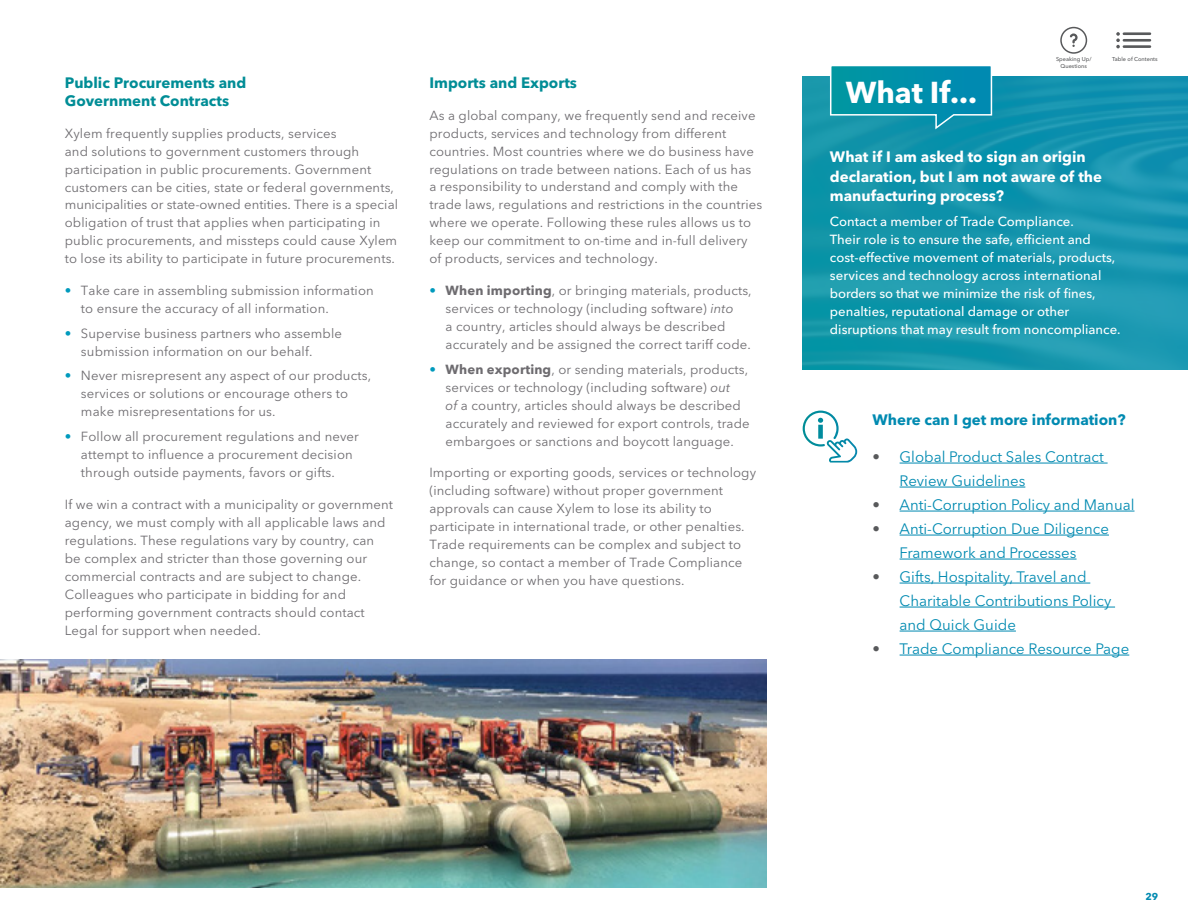
<style>
.page{position:relative;width:1188px;height:918px;background:#fff}
.page>*{position:absolute;margin:0;border:0;box-sizing:border-box;transform-origin:0 0}
.t1{font:700 30px "Avenir Next LT Pro";color:#fff}
.t2{font:15px/24px "Avenir Next LT Pro";color:#008ab1}
.t3{font:700 15px/19.5px "Avenir Next LT Pro";color:#fff}
.t4{font:700 15px/18px "Avenir Next LT Pro";color:#008d96}
.t5{font:700 15px "Avenir Next LT Pro";color:#008ab1}
.t6{font:13.2px/18px "Avenir Next LT Pro";letter-spacing:.01em;color:#6e6c70}
.t7{font:500 13.2px/18px "Avenir Next LT Pro";color:#fff}
.t8{font:700 9.9px "Avenir Next LT Pro";color:#008ab1}
.t9{font:500 5.7px/6.8px "Avenir Next LT Pro";color:#58595b;text-align:center}
.s1{color:#009abd}
.s2{font-weight:700;color:#009abd}
.s3{font-weight:700}
.s4{font-style:italic}
.s5{color:#58595b}
</style>
<div class="page">
<svg style="left:1070px;top:33px;width:8px;height:14px"></svg>
<div style="left:1060px;top:27px;width:27px;height:27px;border:2px solid #58595b;border-radius:50%"></div>
<hr style="left:1124px;top:32px;width:26px;height:3px;background:#58595b">
<hr style="left:1124px;top:39px;width:26px;height:3px;background:#58595b">
<hr style="left:1124px;top:45px;width:26px;height:3px;background:#58595b">
<svg style="left:1116px;top:32px;width:4px;height:16px"></svg>
<img style="left:0;top:660px;width:767px;height:228px">
<img style="left:803px;top:77px;width:385px;height:292px">
<svg style="left:829px;top:66px;width:164px;height:65px;background:#0f95ae"></svg>
<svg style="left:803px;top:411px;width:54px;height:52px"></svg>
<hr style="left:900px;top:463px;width:208px;height:1px;background:#008ab1">
<hr style="left:900px;top:487px;width:125px;height:1px;background:#008ab1">
<hr style="left:900px;top:511px;width:235px;height:1px;background:#008ab1">
<hr style="left:900px;top:535px;width:209px;height:1px;background:#008ab1">
<hr style="left:900px;top:559px;width:177px;height:1px;background:#008ab1">
<hr style="left:900px;top:583px;width:190px;height:1px;background:#008ab1">
<hr style="left:900px;top:607px;width:215px;height:1px;background:#008ab1">
<hr style="left:900px;top:631px;width:116px;height:1px;background:#008ab1">
<hr style="left:900px;top:655px;width:229px;height:1px;background:#008ab1">
<p class="t4" style="left:65px;top:74px;width:183px">Public Procurements and<br>Government Contracts</p>
<p class="t6" style="left:65px;top:124px;width:335px">Xylem frequently supplies products, services<br>and solutions to government customers through participation in public procurements. Government customers can be cities, state or federal governments, municipalities or state-owned entities. There is a special obligation of trust that applies when participating in public procurements, and missteps could cause Xylem to lose its ability to participate in future procurements.</p>
<p class="t6" style="left:81px;top:281px;width:294px;text-indent:-16px"><span class="s1">•</span> Take care in assembling submission information to ensure the accuracy of all information.</p>
<p class="t6" style="left:81px;top:324px;width:263px;text-indent:-16px"><span class="s1">•</span> Supervise business partners who assemble submission information on our behalf.</p>
<p class="t6" style="left:81px;top:367px;width:292px;text-indent:-16px"><span class="s1">•</span> Never misrepresent any aspect of our products, services or solutions or encourage others to make misrepresentations for us.</p>
<p class="t6" style="left:81px;top:428px;width:280px;text-indent:-16px"><span class="s1">•</span> Follow all procurement regulations and never attempt to influence a procurement decision through outside payments, favors or gifts.</p>
<p class="t6" style="left:65px;top:495px;width:330px">If we win a contract with a municipality or government agency, we must comply with all applicable laws and regulations. These regulations vary by country, can be complex and stricter than those governing our commercial contracts and are subject to change.<br>Colleagues who participate in bidding for and performing government contracts should contact Legal for support when needed.</p>
<p class="t4" style="left:429px;top:74px;width:149px">Imports and Exports</p>
<p class="t6" style="left:429px;top:106px;width:335px">As a global company, we frequently send and receive products, services and technology from different countries. Most countries where we do business have regulations on trade between nations. Each of us has<br>a responsibility to understand and comply with the trade laws, regulations and restrictions in the countries where we operate. Following these rules allows us to keep our commitment to on-time and in-full delivery of products, services and technology.</p>
<p class="t6" style="left:446px;top:281px;width:308px;text-indent:-16px"><span class="s2">•</span> <span class="s3">When importing</span>, or bringing materials, products, services or technology (including software) <span class="s4">into<br></span>a country, articles should always be described accurately and be assigned the correct tariff code.</p>
<p class="t6" style="left:446px;top:360px;width:306px;text-indent:-16px"><span class="s2">•</span> <span class="s3">When exporting</span>, or sending materials, products, services or technology (including software) <span class="s4">out<br>of</span> a country, articles should always be described accurately and reviewed for export controls, trade embargoes or sanctions and boycott language.</p>
<p class="t6" style="left:429px;top:464px;width:328px">Importing or exporting goods, services or technology (including software) without proper government approvals can cause Xylem to lose its ability to participate in international trade, or other penalties.<br>Trade requirements can be complex and subject to change, so contact a member of Trade Compliance for guidance or when you have questions.</p>
<h1 class="t1" style="left:846px;top:74px;width:133px">What If...</h1>
<p class="t9" style="left:1056px;top:56px;width:37px">Speaking Up/<br>Questions</p>
<p class="t9" style="left:1112px;top:56px;width:47px">Table of Contents</p>
<p class="t3" style="left:830px;top:147px;width:274px">What if I am asked to sign an origin declaration, but I am not aware of the manufacturing process?</p>
<p class="t7" style="left:830px;top:212px;width:292px">Contact a member of Trade Compliance.<br>Their role is to ensure the safe, efficient and cost-effective movement of materials, products, services and technology across international borders so that we minimize the risk of fines, penalties, reputational damage or other disruptions that may result from noncompliance.</p>
<p class="t5" style="left:873px;top:411px;width:255px">Where can I get more information?</p>
<p class="t2" style="left:900px;top:444px;width:206px;text-indent:-27px"><span class="s5">•</span> Global Product Sales Contract<br>Review Guidelines</p>
<p class="t2" style="left:873px;top:492px;width:263px"><span class="s5">•</span> Anti-Corruption Policy and Manual</p>
<p class="t2" style="left:873px;top:516px;width:238px;text-align:center"><span class="s5">•</span> Anti-Corruption Due Diligence<br>Framework and Processes</p>
<p class="t2" style="left:900px;top:564px;width:213px;text-indent:-27px"><span class="s5">•</span> Gifts, Hospitality, Travel and<br>Charitable Contributions Policy and Quick Guide</p>
<p class="t2" style="left:873px;top:636px;width:258px"><span class="s5">•</span> Trade Compliance Resource Page</p>
<p class="t8" style="left:1146px;top:891px;width:14px">29</p>
</div>
